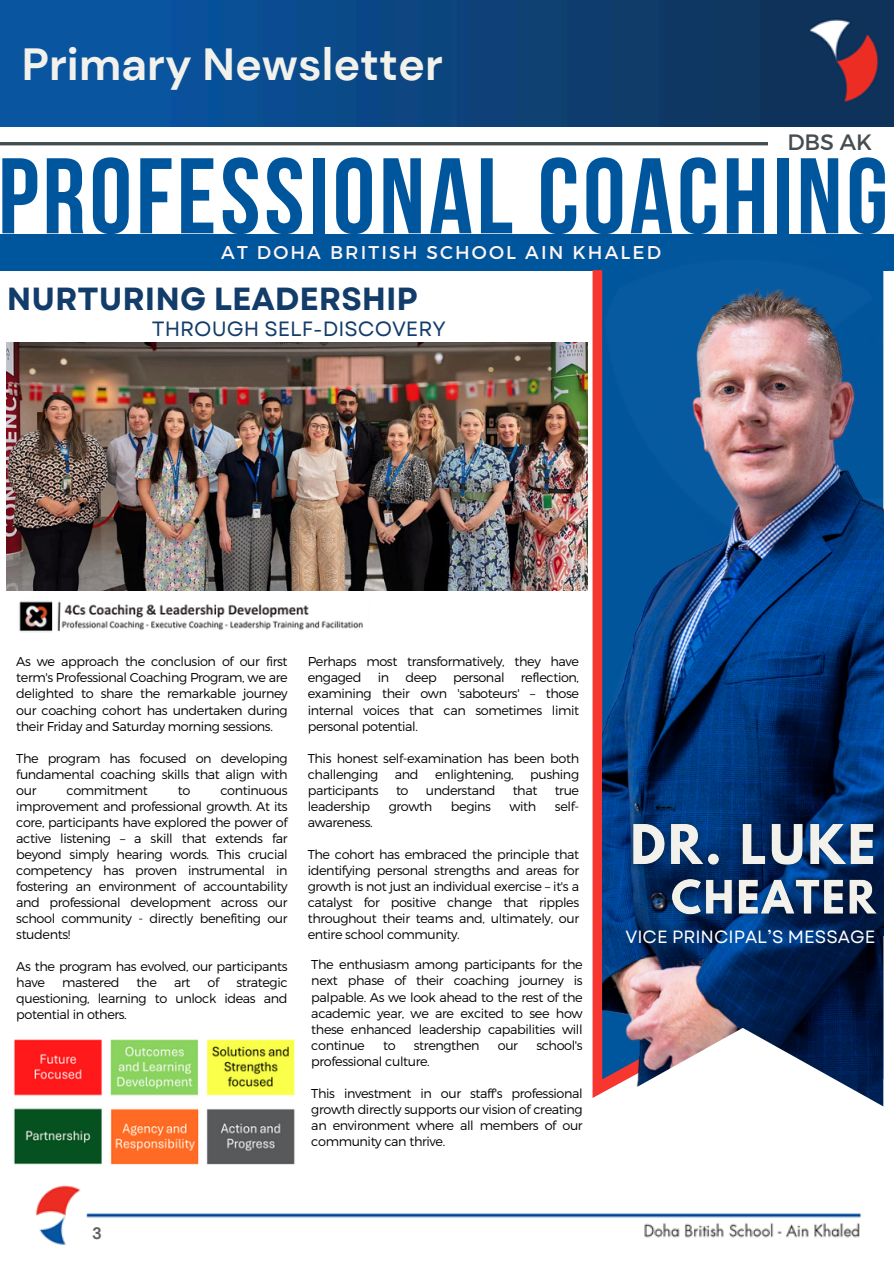
<style>
.page{position:relative;width:894px;height:1264px;background:#fff}
.page>*{position:absolute;margin:0;border:0;box-sizing:border-box;transform-origin:0 0}
.t1{font:107.1px "Bebas Neue Cyrillic";letter-spacing:.035em;color:#00569d}
.t2{font:700 45px "DM Sans";color:#f2f1eb}
.t3{font:700 31.95px "Garet";color:#123c6a}
.t4{font:22.2px "Montserrat";color:#464d50}
.t5{font:20.7px "Garet";color:#123c6a}
.t6{font:18.45px "Montserrat";letter-spacing:.115em;color:#fff5f5}
.t7{font:17.7px "Garet";color:#fff}
.t8{font:700 16.5px "DM Sans";color:#616161}
.t9{font:300 12.75px/16px "Montserrat";letter-spacing:-.03em;color:#000;text-align:justify}
</style>
<div class="page">
<img style="left:0;top:142px;width:884px;height:1103px">
<img style="left:0;top:0;width:893px;height:127px">
<hr style="left:0;top:142px;width:767px;height:3px;background:#454d50">
<div style="left:0;top:234px;width:893px;height:37px;background:#00569d"></div>
<svg style="left:592px;top:270px;width:10px;height:827px;background:#f74c46"></svg>
<img style="left:602px;top:234px;width:281px;height:755px;border-radius:112px">
<img style="left:602px;top:284px;width:281px;height:822px">
<img style="left:602px;top:288px;width:281px;height:647px">
<img style="left:14px;top:596px;width:355px;height:36px">
<img style="left:10px;top:1036px;width:287px;height:129px">
<img style="left:7px;top:342px;width:580px;height:249px">
<img style="left:618px;top:810px;width:266px;height:72px">
<img style="left:659px;top:867px;width:225px;height:62px">
<p class="t2" style="left:22px;top:36px;width:422px">Primary Newsletter</p>
<p class="t4" style="left:787px;top:128px;width:86px">DBS AK</p>
<h6 class="t1" style="left:-2px;top:153px;width:891px">PROFESSIONAL COACHING</h6>
<p class="t6" style="left:221px;top:240px;width:441px">AT DOHA BRITISH SCHOOL AIN KHALED</p>
<p class="t3" style="left:7px;top:276px;width:412px">NURTURING LEADERSHIP</p>
<p class="t5" style="left:152px;top:314px;width:295px">THROUGH SELF-DISCOVERY</p>
<p class="t9" style="left:16px;top:653px;width:273px">As we approach the conclusion of our first term's Professional Coaching Program, we are delighted to share the remarkable journey our coaching cohort has undertaken during their Friday and Saturday morning sessions.</p>
<p class="t9" style="left:16px;top:749px;width:273px">The program has focused on developing fundamental coaching skills that align with our</p>
<p class="t9" style="left:16px;top:781px;width:273px;text-indent:204px">continuous improvement and professional growth. At its core, participants have explored the power of active listening – a skill that extends far beyond simply hearing words. This crucial competency has proven instrumental in fostering an environment of accountability and professional development across our school community - directly benefiting our students!</p>
<p class="t9" style="left:16px;top:957px;width:273px">As the program has evolved, our participants have</p>
<p class="t9" style="left:66px;top:781px;width:83px">commitment</p>
<p class="t9" style="left:178px;top:781px;width:14px">to</p>
<p class="t9" style="left:62px;top:973px;width:59px">mastered</p>
<p class="t9" style="left:137px;top:973px;width:22px">the</p>
<p class="t9" style="left:174px;top:973px;width:18px">art</p>
<p class="t9" style="left:207px;top:973px;width:13px">of</p>
<p class="t9" style="left:16px;top:973px;width:273px;text-indent:220px">strategic questioning, learning to unlock ideas and potential in others.</p>
<p class="t9" style="left:308px;top:653px;width:273px">Perhaps most transformatively, they have engaged</p>
<p class="t9" style="left:308px;top:669px;width:273px;text-indent:213px">reflection, examining their own 'saboteurs' – those internal voices that can sometimes limit personal potential.</p>
<p class="t9" style="left:308px;top:749px;width:273px">This honest self-examination has been both challenging</p>
<p class="t9" style="left:377px;top:669px;width:13px">in</p>
<p class="t9" style="left:405px;top:669px;width:33px">deep</p>
<p class="t9" style="left:453px;top:669px;width:53px">personal</p>
<p class="t9" style="left:395px;top:765px;width:25px">and</p>
<p class="t9" style="left:435px;top:765px;width:80px">enlightening,</p>
<p class="t9" style="left:530px;top:765px;width:50px">pushing</p>
<p class="t9" style="left:308px;top:781px;width:72px">participants</p>
<p class="t9" style="left:396px;top:781px;width:14px">to</p>
<p class="t9" style="left:425px;top:781px;width:71px">understand</p>
<p class="t9" style="left:512px;top:781px;width:26px">that</p>
<p class="t9" style="left:554px;top:781px;width:26px">true</p>
<p class="t9" style="left:308px;top:797px;width:64px">leadership</p>
<p class="t9" style="left:388px;top:797px;width:45px">growth</p>
<p class="t9" style="left:451px;top:797px;width:42px">begins</p>
<p class="t9" style="left:509px;top:797px;width:28px">with</p>
<p class="t9" style="left:555px;top:797px;width:26px">self-</p>
<p class="t9" style="left:308px;top:813px;width:66px">awareness.</p>
<p class="t9" style="left:308px;top:845px;width:273px">The cohort has embraced the principle that identifying personal strengths and areas for growth is not just an individual exercise – it's a catalyst for positive change that ripples throughout their teams and, ultimately, our entire school community.</p>
<p class="t9" style="left:311px;top:956px;width:273px">The enthusiasm among participants for the next phase of their coaching journey is palpable. As we look ahead to the rest of the academic year, we are excited to see how these enhanced leadership capabilities will continue</p>
<p class="t9" style="left:383px;top:1036px;width:14px">to</p>
<p class="t9" style="left:414px;top:1036px;width:67px">strengthen</p>
<p class="t9" style="left:497px;top:1036px;width:22px">our</p>
<p class="t9" style="left:536px;top:1036px;width:48px">school's</p>
<p class="t9" style="left:311px;top:1052px;width:120px">professional culture.</p>
<p class="t9" style="left:311px;top:1084px;width:273px">This investment in our staff's professional growth directly supports our vision of creating an environment where all members of our community can thrive.</p>
<h5 class="t8" style="left:92px;top:1222px;width:11px">3</h5>
<p class="t7" style="left:625px;top:923px;width:251px">VICE PRINCIPAL’S MESSAGE</p>
</div>
